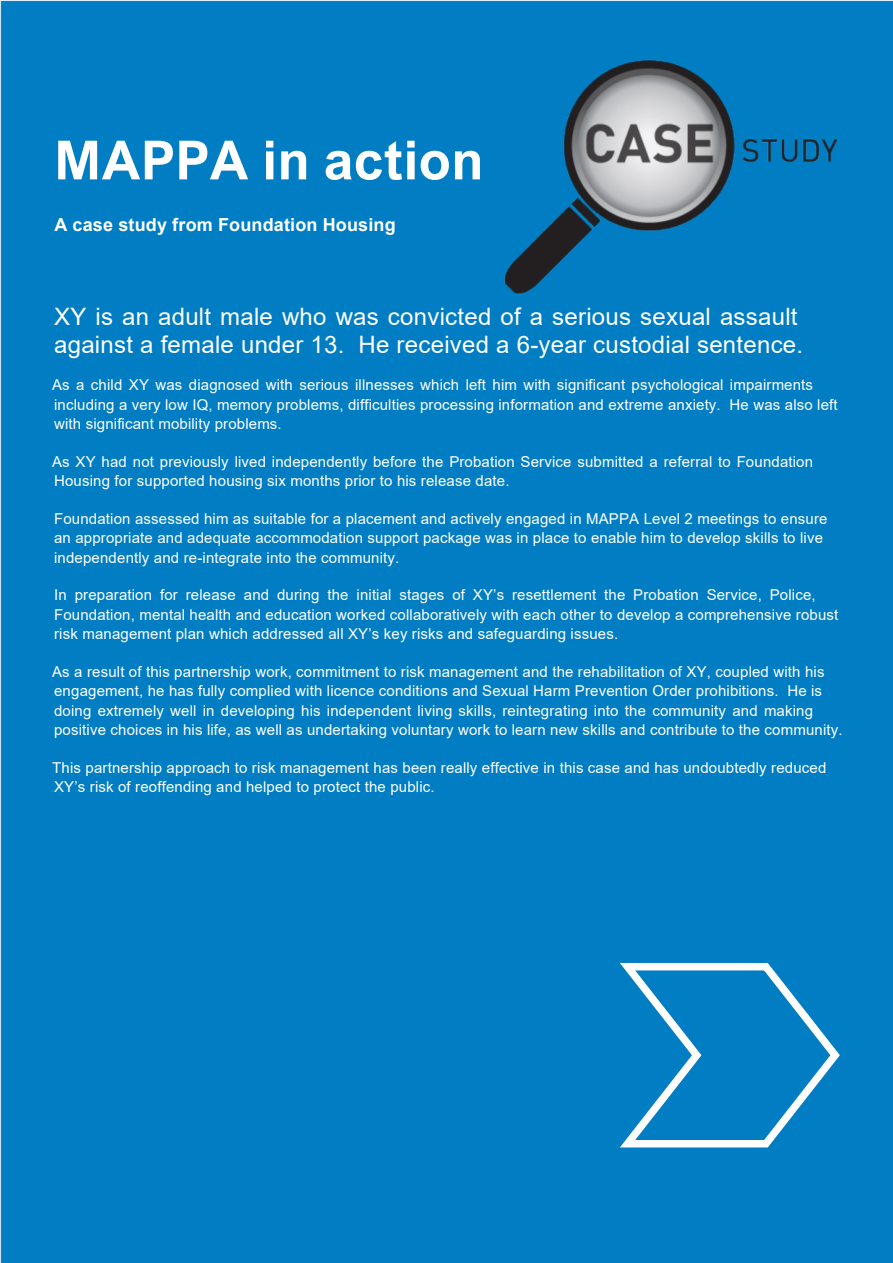
<style>
.page{position:relative;width:893px;height:1263px;background:#fff}
.page>*{position:absolute;margin:0;border:0;box-sizing:border-box;transform-origin:0 0}
.t1{font:700 54px "Arial Nova";letter-spacing:.01em;color:#fff}
.t2{font:24px/27.5px "Arial";letter-spacing:.01em;color:#fff}
.t3{font:700 18px "Arial";letter-spacing:.01em;color:#fff}
.t4{font:15px/19.5px "Arial";letter-spacing:.01em;color:#fff}
</style>
<div class="page">
<div style="left:1px;top:1px;width:892px;height:1262px;background:#007dc3"></div>
<img style="left:503px;top:52px;width:333px;height:244px">
<svg style="left:612px;top:959px;width:233px;height:192px;background:#1f8cca"></svg>
<h1 class="t1" style="left:54px;top:140px;width:431px">MAPPA in action</h1>
<p class="t3" style="left:54px;top:218px;width:343px">A case study from Foundation Housing</p>
<h2 class="t2" style="left:54px;top:305px;width:751px">XY is an adult male who was convicted of a serious sexual assault against a female under 13. He received a 6-year custodial sentence.</h2>
<p class="t4" style="left:52px;top:376px;width:787px">As a child XY was diagnosed with serious illnesses which left him with significant psychological impairments including a very low IQ, memory problems, difficulties processing information and extreme anxiety. He was also left with significant mobility problems.</p>
<p class="t4" style="left:52px;top:453px;width:762px">As XY had not previously lived independently before the Probation Service submitted a referral to Foundation<br>Housing for supported housing six months prior to his release date.</p>
<p class="t4" style="left:54px;top:510px;width:775px">Foundation assessed him as suitable for a placement and actively engaged in MAPPA Level 2 meetings to ensure an appropriate and adequate accommodation support package was in place to enable him to develop skills to live independently and re-integrate into the community.</p>
<p class="t4" style="left:54px;top:586px;width:786px">In preparation for release and during the initial stages of XY’s resettlement the Probation Service, Police,<br>Foundation, mental health and education worked collaboratively with each other to develop a comprehensive robust risk management plan which addressed all XY’s key risks and safeguarding issues.</p>
<p class="t4" style="left:52px;top:663px;width:792px">As a result of this partnership work, commitment to risk management and the rehabilitation of XY, coupled with his engagement, he has fully complied with licence conditions and Sexual Harm Prevention Order prohibitions. He is doing extremely well in developing his independent living skills, reintegrating into the community and making positive choices in his life, as well as undertaking voluntary work to learn new skills and contribute to the community.</p>
<p class="t4" style="left:52px;top:759px;width:776px">This partnership approach to risk management has been really effective in this case and has undoubtedly reduced<br>XY’s risk of reoffending and helped to protect the public.</p>
</div>
